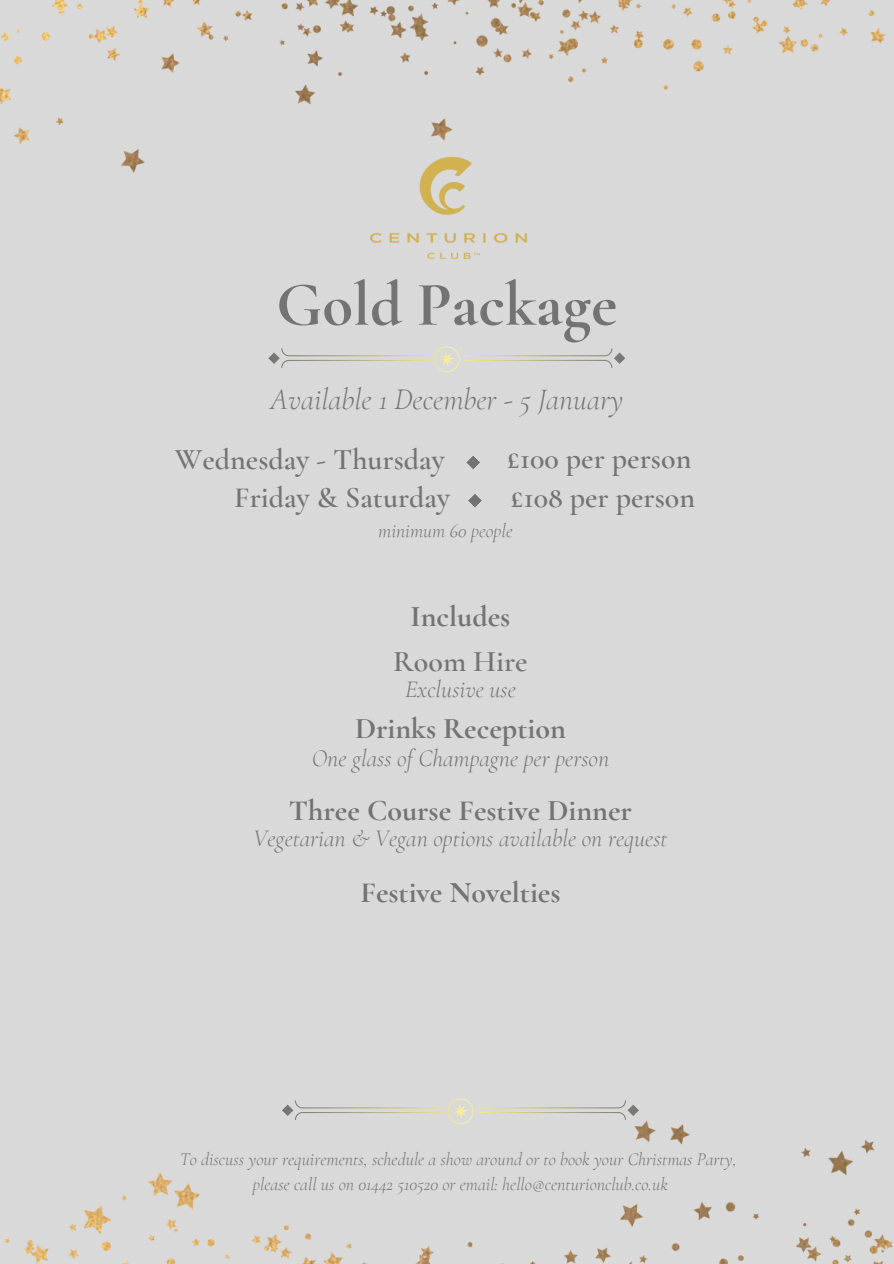
<style>
.page{position:relative;width:894px;height:1264px;background:#fff}
.page>*{position:absolute;margin:0;border:0;box-sizing:border-box;transform-origin:0 0}
.t1{font:700 63px "Cormorant Garamond";color:#737373}
.t2{font:600 30px "Cormorant Garamond";color:#737373}
.t3{font:700 30px "Cormorant Garamond";color:#737373}
.t4{font:italic 300 30px "Cormorant Garamond";color:#737373}
.t5{font:italic 300 24px "Cormorant Garamond";color:#737373}
.t6{font:italic 300 19.5px "Cormorant Garamond";color:#737373}
.t7{font:italic 300 18px "Cormorant Garamond";color:#737373}
</style>
<div class="page">
<div style="left:0;top:0;width:893px;height:1263px;background:#d9d9d9"></div>
<img style="left:0;top:0;width:886px;height:172px">
<img style="left:4px;top:1120px;width:889px;height:143px">
<svg style="left:268px;top:346px;width:356px;height:26px"></svg>
<img style="left:367px;top:155px;width:162px;height:105px">
<svg style="left:466px;top:456px;width:14px;height:13px"></svg>
<svg style="left:468px;top:494px;width:14px;height:13px"></svg>
<svg style="left:282px;top:1098px;width:356px;height:26px"></svg>
<p class="t1" style="left:276px;top:266px;width:342px">Gold Package</p>
<p class="t4" style="left:270px;top:381px;width:354px">Available 1 December - 5 January</p>
<p class="t2" style="left:175px;top:441px;width:271px">Wednesday - Thursday</p>
<p class="t2" style="left:234px;top:479px;width:217px">Friday &amp; Saturday</p>
<p class="t2" style="left:507px;top:440px;width:185px">£100 per person</p>
<p class="t2" style="left:510px;top:479px;width:186px">£108 per person</p>
<p class="t6" style="left:378px;top:519px;width:136px">minimum 60 people</p>
<p class="t3" style="left:410px;top:598px;width:101px">Includes</p>
<p class="t2" style="left:393px;top:643px;width:136px">Room Hire</p>
<p class="t5" style="left:405px;top:675px;width:112px">Exclusive use</p>
<p class="t3" style="left:355px;top:710px;width:212px">Drinks Reception</p>
<p class="t5" style="left:311px;top:744px;width:299px">One glass of Champagne per person</p>
<p class="t3" style="left:289px;top:791px;width:344px">Three Course Festive Dinner</p>
<p class="t5" style="left:253px;top:824px;width:415px">Vegetarian &amp; Vegan options available on request</p>
<p class="t3" style="left:360px;top:873px;width:202px">Festive Novelties</p>
<p class="t7" style="left:180px;top:1148px;width:558px">To discuss your requirements, schedule a show around or to book your Christmas Party,</p>
<p class="t7" style="left:253px;top:1173px;width:416px">please call us on 01442 510520 or email: hello@centurionclub.co.uk</p>
</div>
